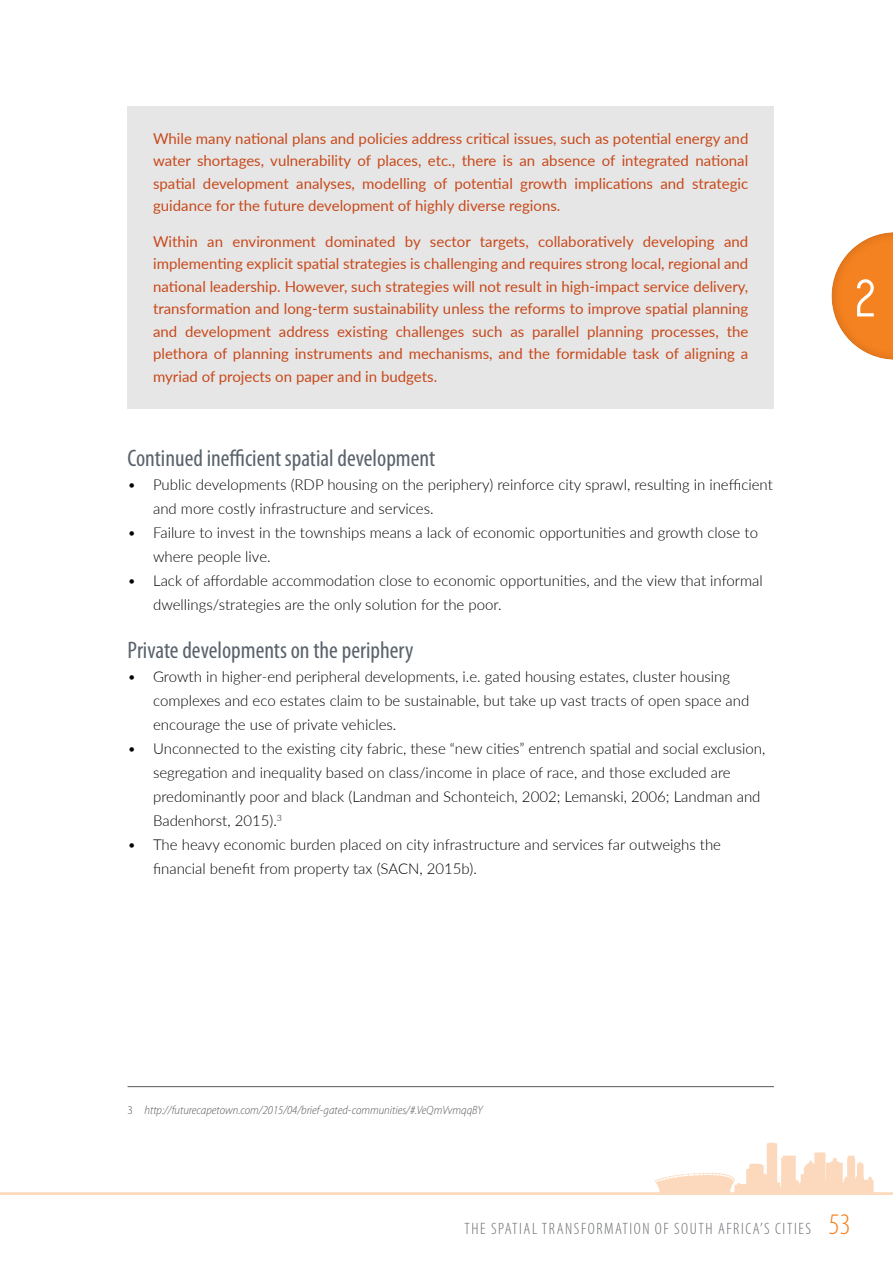
<style>
.page{position:relative;width:893px;height:1263px;background:#fff}
.page>*{position:absolute;margin:0;border:0;box-sizing:border-box;transform-origin:0 0}
.t1{font:52.5px "Simplifica";color:#fff}
.t2{font:condensed 24px "Myriad Pro";color:#5a626b}
.t3{font:300 condensed 16.5px "Myriad Pro";letter-spacing:.095em;color:#6d6e71}
.t4{font:300 15px/24px "Lato";color:#000}
.t5{font:15px/22.5px "Lato";color:#c74a1b;text-align:justify}
.t6{font:italic 300 semi-condensed 12px "Myriad Pro";color:#58595b}
.s1{font-style:normal}
.s2{font-size:30px;color:#f58220}
</style>
<div class="page">
<svg style="left:0;top:1142px;width:893px;height:53px"></svg>
<svg style="left:831px;top:232px;width:62px;height:128px"></svg>
<div style="left:128px;top:106px;width:646px;height:303px;background:#e7e6e7"></div>
<hr style="left:128px;top:1086px;width:646px;height:1px;background:#58595b">
<p class="t5" style="left:153px;top:127px;width:597px">While many national plans and policies address critical issues, such as potential energy and water shortages, vulnerability of places, etc., there is an absence of integrated national spatial development analyses, modelling of potential growth implications and strategic guidance for the future development of highly diverse regions.</p>
<p class="t5" style="left:153px;top:229px;width:597px">Within an environment dominated by sector targets, collaboratively developing and implementing explicit spatial strategies is challenging and requires strong local, regional and national leadership. However, such strategies will not result in high-impact service delivery, transformation and long-term sustainability unless the reforms to improve spatial planning and development address existing challenges such as parallel planning processes, the plethora of planning instruments and mechanisms, and the formidable task of aligning a myriad of projects on paper and in budgets.</p>
<h2 class="t2" style="left:128px;top:444px;width:309px">Continued inefficient spatial development</h2>
<p class="t4" style="left:153px;top:472px;width:621px;text-indent:-26px">• Public developments (RDP housing on the periphery) reinforce city sprawl, resulting in inefficient and more costly infrastructure and services.</p>
<p class="t4" style="left:153px;top:520px;width:606px;text-indent:-26px">• Failure to invest in the townships means a lack of economic opportunities and growth close to where people live.</p>
<p class="t4" style="left:153px;top:568px;width:611px;text-indent:-26px">• Lack of affordable accommodation close to economic opportunities, and the view that informal dwellings/strategies are the only solution for the poor.</p>
<h2 class="t2" style="left:128px;top:636px;width:287px">Private developments on the periphery</h2>
<p class="t4" style="left:153px;top:664px;width:598px;text-indent:-26px">• Growth in higher-end peripheral developments, i.e. gated housing estates, cluster housing complexes and eco estates claim to be sustainable, but take up vast tracts of open space and encourage the use of private vehicles.</p>
<p class="t4" style="left:153px;top:736px;width:614px;text-indent:-26px">• Unconnected to the existing city fabric, these “new cities” entrench spatial and social exclusion, segregation and inequality based on class/income in place of race, and those excluded are predominantly poor and black (Landman and Schonteich, 2002; Lemanski, 2006; Landman and Badenhorst, 2015).<sup>3</sup></p>
<p class="t4" style="left:153px;top:832px;width:569px;text-indent:-26px">• The heavy economic burden placed on city infrastructure and services far outweighs the financial benefit from property tax (SACN, 2015b).</p>
<h1 class="t1" style="left:858px;top:271px;width:20px">2</h1>
<p class="t6" style="left:128px;top:1103px;width:357px"><span class="s1">3</span> http://futurecapetown.com/2015/04/brief-gated-communities/#.VeQmVvmqqBY</p>
<p class="t3" style="left:465px;top:1218px;width:387px">THE SPATIAL TRANSFORMATION OF SOUTH AFRICA’S CITIES <span class="s2">53</span></p>
</div>
